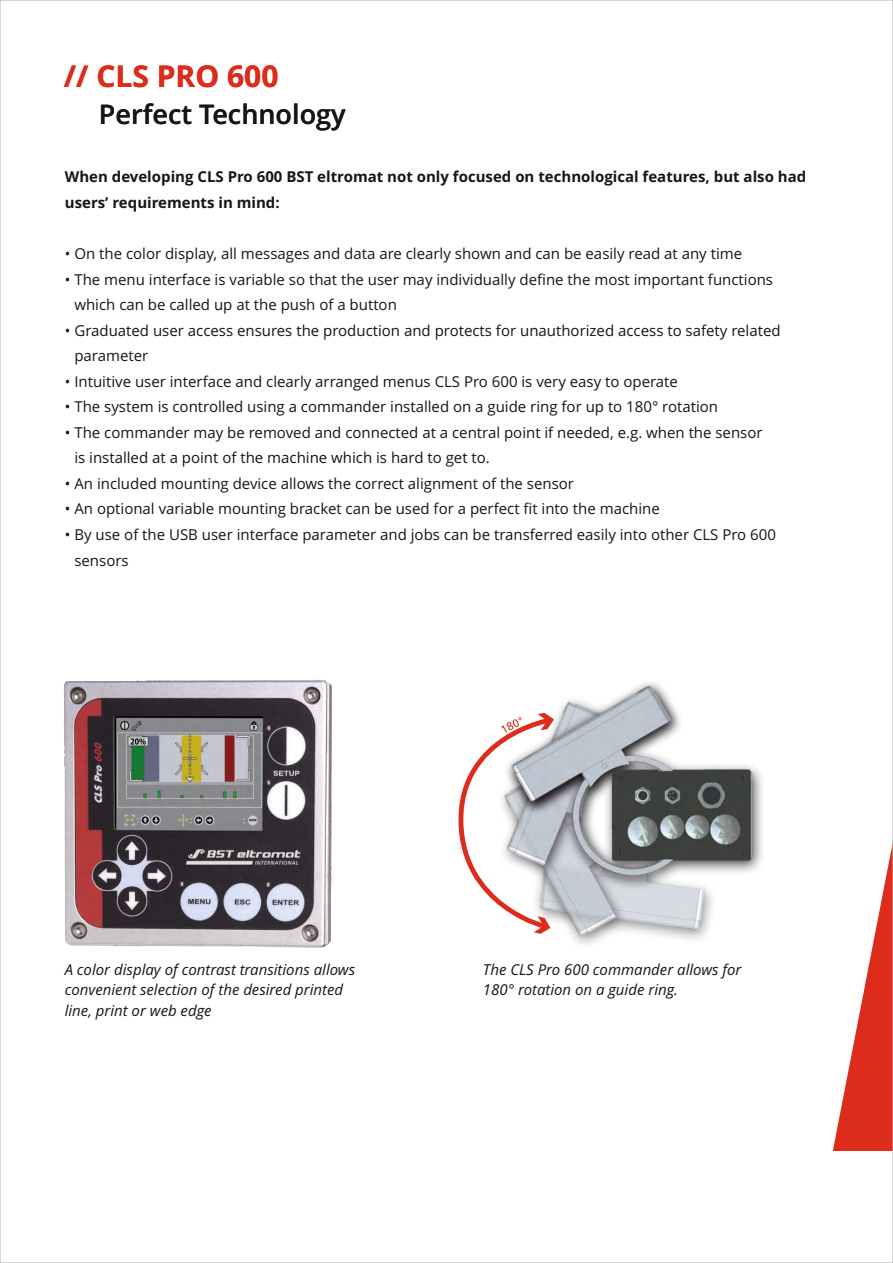
<style>
.page{position:relative;width:893px;height:1263px;background:#fff}
.page>*{position:absolute;margin:0;border:0;box-sizing:border-box;transform-origin:0 0}
.t1{font:700 30px "Open Sans";color:#dd2b1c}
.t2{font:600 27px "Open Sans";color:#151616}
.t3{font:15px "Open Sans";color:#151616}
.t4{font:italic 15px/20.4px "Open Sans";color:#151616}
.t5{font:700 15px/25.5px "Open Sans";color:#151616}
.s1{color:#fff}
</style>
<div class="page">
<svg style="left:832px;top:852px;width:59px;height:299px"></svg>
<img style="left:64px;top:680px;width:269px;height:268px">
<img style="left:544px;top:682px;width:218px;height:263px">
<svg style="left:458px;top:713px;width:96px;height:221px"></svg>
<h1 class="t1" style="left:64px;top:64px;width:216px">// CLS PRO 600</h1>
<h2 class="t2" style="left:99px;top:104px;width:248px">Perfect Technology</h2>
<p class="t5" style="left:65px;top:166px;width:743px">When developing CLS Pro 600 BST eltromat not only focused on technological features, but also had users’ requirements in mind:</p>
<p class="t3" style="left:65px;top:248px;width:679px">• On the color display, all messages and data are clearly shown and can be easily read at any time</p>
<p class="t3" style="left:65px;top:273px;width:710px">• The menu interface is variable so that the user may individually define the most important functions</p>
<p class="t3" style="left:65px;top:299px;width:334px"><span class="s1">•</span> which can be called up at the push of a button</p>
<p class="t3" style="left:65px;top:324px;width:717px">• Graduated user access ensures the production and protects for unauthorized access to safety related</p>
<p class="t3" style="left:65px;top:350px;width:85px"><span class="s1">•</span> parameter</p>
<p class="t3" style="left:65px;top:375px;width:615px">• Intuitive user interface and clearly arranged menus CLS Pro 600 is very easy to operate</p>
<p class="t3" style="left:65px;top:401px;width:655px">• The system is controlled using a commander installed on a guide ring for up to 180° rotation</p>
<p class="t3" style="left:65px;top:426px;width:699px">• The commander may be removed and connected at a central point if needed, e.g. when the sensor</p>
<p class="t3" style="left:65px;top:452px;width:426px"><span class="s1">•</span> is installed at a point of the machine which is hard to get to.</p>
<p class="t3" style="left:65px;top:477px;width:511px">• An included mounting device allows the correct alignment of the sensor</p>
<p class="t3" style="left:65px;top:503px;width:596px">• An optional variable mounting bracket can be used for a perfect fit into the machine</p>
<p class="t3" style="left:65px;top:528px;width:713px">• By use of the USB user interface parameter and jobs can be transferred easily into other CLS Pro 600</p>
<p class="t3" style="left:65px;top:554px;width:65px"><span class="s1">•</span> sensors</p>
<p class="t4" style="left:65px;top:961px;width:292px">A color display of contrast transitions allows convenient selection of the desired printed line, print or web edge</p>
<p class="t4" style="left:483px;top:961px;width:260px">The CLS Pro 600 commander allows for<br>180° rotation on a guide ring.</p>
</div>
